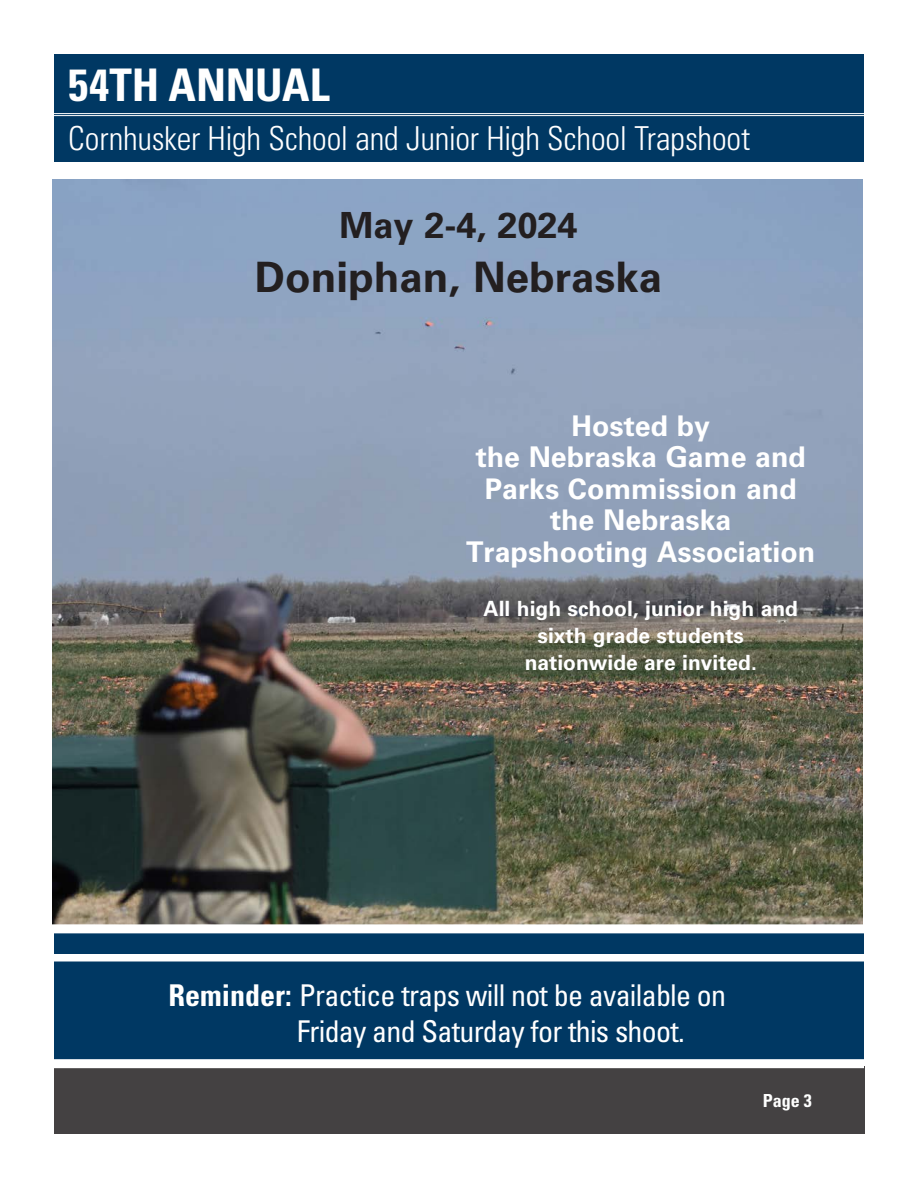
<style>
.page{position:relative;width:918px;height:1188px;background:#fff}
.page>*{position:absolute;margin:0;border:0;box-sizing:border-box;transform-origin:0 0}
.t1{font:700 condensed 45px "Univers LT Std";letter-spacing:.005em;color:#fff}
.t2{font:700 42px "Univers LT Std";color:#231f20}
.t3{font:700 36px "Univers LT Std";color:#231f20}
.t4{font:300 condensed 33px "Univers LT Std";letter-spacing:-.01em;color:#fff}
.t5{font:condensed 30px "Univers LT Std";letter-spacing:-.025em;color:#fff}
.t6{font:700 28.5px/31.5px "Univers LT Std";color:#fff;text-align:center}
.t7{font:700 21px/27px "Univers LT Std";color:#fff;text-align:center}
.t8{font:700 condensed 18px "Univers LT Std";color:#fff}
.s1{font-weight:700}
</style>
<div class="page">
<div style="left:54px;top:1061px;width:810px;height:73px;background:#444142"></div>
<div style="left:54px;top:958px;width:810px;height:106px;background:#003863"></div>
<div style="left:0;top:1059px;width:864px;height:9px;background:#fff"></div>
<div style="left:0;top:952px;width:864px;height:10px;background:#fff"></div>
<div style="left:54px;top:54px;width:810px;height:108px;background:#003863"></div>
<hr style="left:54px;top:113px;width:810px;height:1px;background:#fff">
<hr style="left:54px;top:115px;width:810px;height:1px;background:#fff">
<img style="left:53px;top:179px;width:810px;height:745px">
<div style="left:54px;top:933px;width:810px;height:21px;background:#003863"></div>
<p class="t1" style="left:68px;top:57px;width:263px">54TH ANNUAL</p>
<p class="t4" style="left:68px;top:119px;width:683px">Cornhusker High School and Junior High School Trapshoot</p>
<p class="t3" style="left:339px;top:204px;width:240px">May 2-4, 2024</p>
<p class="t2" style="left:255px;top:253px;width:409px">Doniphan, Nebraska</p>
<p class="t6" style="left:572px;top:410px;width:140px">Hosted by</p>
<p class="t6" style="left:466px;top:442px;width:351px">the Nebraska Game and<br>Parks Commission and the Nebraska<br>Trapshooting Association</p>
<p class="t7" style="left:484px;top:595px;width:316px">All high school, junior high and sixth grade students nationwide are invited.</p>
<p class="t5" style="left:169px;top:976px;width:559px"><span class="s1">Reminder:</span> Practice traps will not be available on</p>
<p class="t5" style="left:297px;top:1012px;width:389px">Friday and Saturday for this shoot.</p>
<p class="t8" style="left:763px;top:1089px;width:50px">Page 3</p>
</div>
